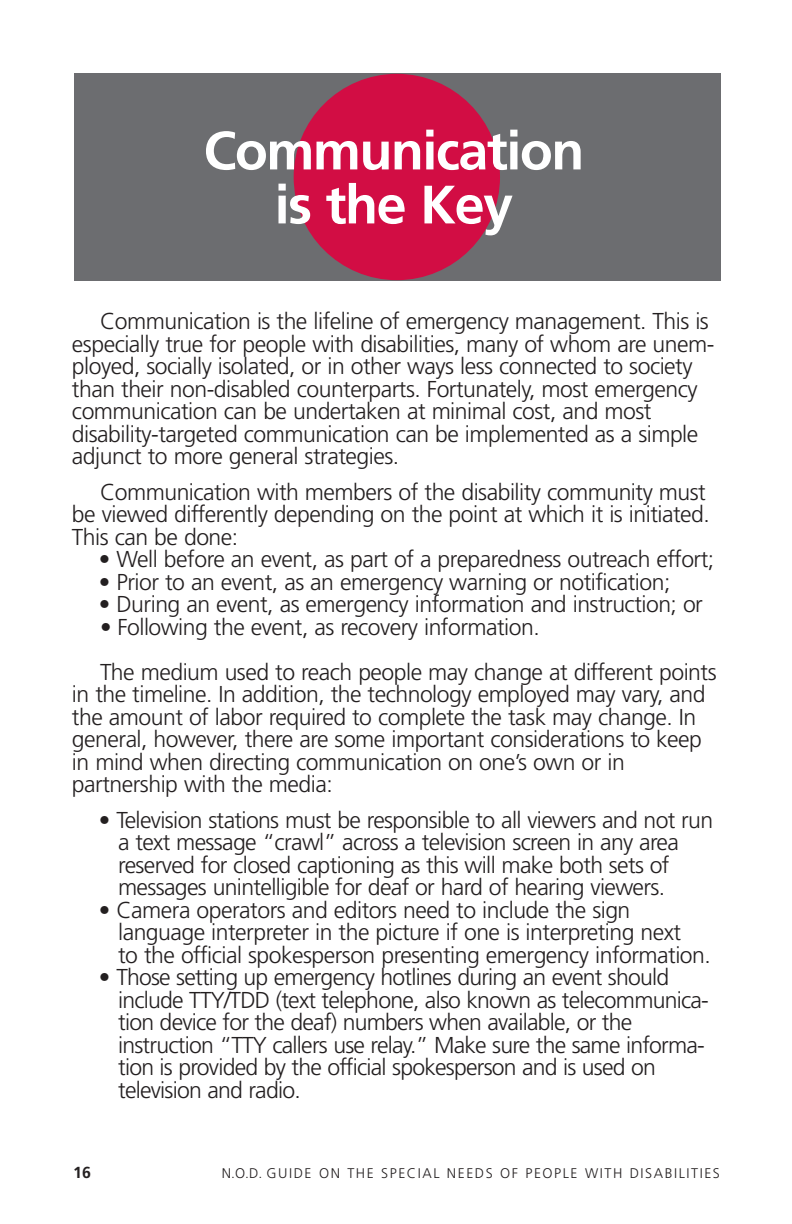
<style>
.page{position:relative;width:792px;height:1224px;background:#fff}
.page>*{position:absolute;margin:0;border:0;box-sizing:border-box;transform-origin:0 0}
.t1{font:700 54px/54px "Frutiger";letter-spacing:-.03em;color:#fff;text-align:center}
.t2{font:300 23px/22.6px "Frutiger";letter-spacing:-.02em;color:#231f20}
.t3{font:700 16px "Frutiger";color:#231f20}
.t4{font:300 14px "Frutiger";letter-spacing:.11em;color:#231f20}
</style>
<div class="page">
<div style="left:74px;top:73px;width:647px;height:208px;background:#6c6d70"></div>
<div style="left:294px;top:74px;width:206px;height:206px;background:#d20d44;border-radius:50%"></div>
<h1 class="t1" style="left:203px;top:129px;width:382px">Communication is the Key</h1>
<p class="t2" style="left:72px;top:312px;width:644px;text-indent:28px">Communication is the lifeline of emergency management. This is especially true for people with disabilities, many of whom are unem&shy;ployed, socially isolated, or in other ways less connected to society than their non-disabled counterparts. Fortunately, most emergency communication can be undertaken at minimal cost, and most disability-targeted communication can be implemented as a simple adjunct to more general strategies.</p>
<p class="t2" style="left:72px;top:483px;width:639px;text-indent:28px">Communication with members of the disability community must be viewed differently depending on the point at which it is initiated.<br>This can be done:</p>
<p class="t2" style="left:99px;top:550px;width:617px">• Well before an event, as part of a preparedness outreach effort;</p>
<p class="t2" style="left:99px;top:573px;width:573px">• Prior to an event, as an emergency warning or notification;</p>
<p class="t2" style="left:99px;top:595px;width:605px">• During an event, as emergency information and instruction; or</p>
<p class="t2" style="left:100px;top:607px;width:618px;line-height:45px">• Following the event, as recovery information.<br>The medium used to reach people may change at different points</p>
<p class="t2" style="left:72px;top:685px;width:635px">in the timeline. In addition, the technology employed may vary, and the amount of labor required to complete the task may change. In general, however, there are some important considerations to keep in mind when directing communication on one’s own or in partnership with the media:</p>
<p class="t2" style="left:118px;top:811px;width:597px;text-indent:-19px">• Television stations must be responsible to all viewers and not run a text message “crawl” across a television screen in any area reserved for closed captioning as this will make both sets of messages unintelligible for deaf or hard of hearing viewers.</p>
<p class="t2" style="left:118px;top:901px;width:594px;text-indent:-19px">• Camera operators and editors need to include the sign language interpreter in the picture if one is interpreting next<br>to the official spokesperson presenting emergency information.</p>
<p class="t2" style="left:118px;top:968px;width:592px;text-indent:-19px">• Those setting up emergency hotlines during an event should include TTY/TDD (text telephone, also known as telecommunica&shy;tion device for the deaf) numbers when available, or the instruction “TTY callers use relay.” Make sure the same informa&shy;tion is provided by the official spokesperson and is used on television and radio.</p>
<p class="t3" style="left:73px;top:1167px;width:19px">16</p>
<p class="t4" style="left:222px;top:1168px;width:500px">N.O.D. GUIDE ON THE SPECIAL NEEDS OF PEOPLE WITH DISABILITIES</p>
</div>
